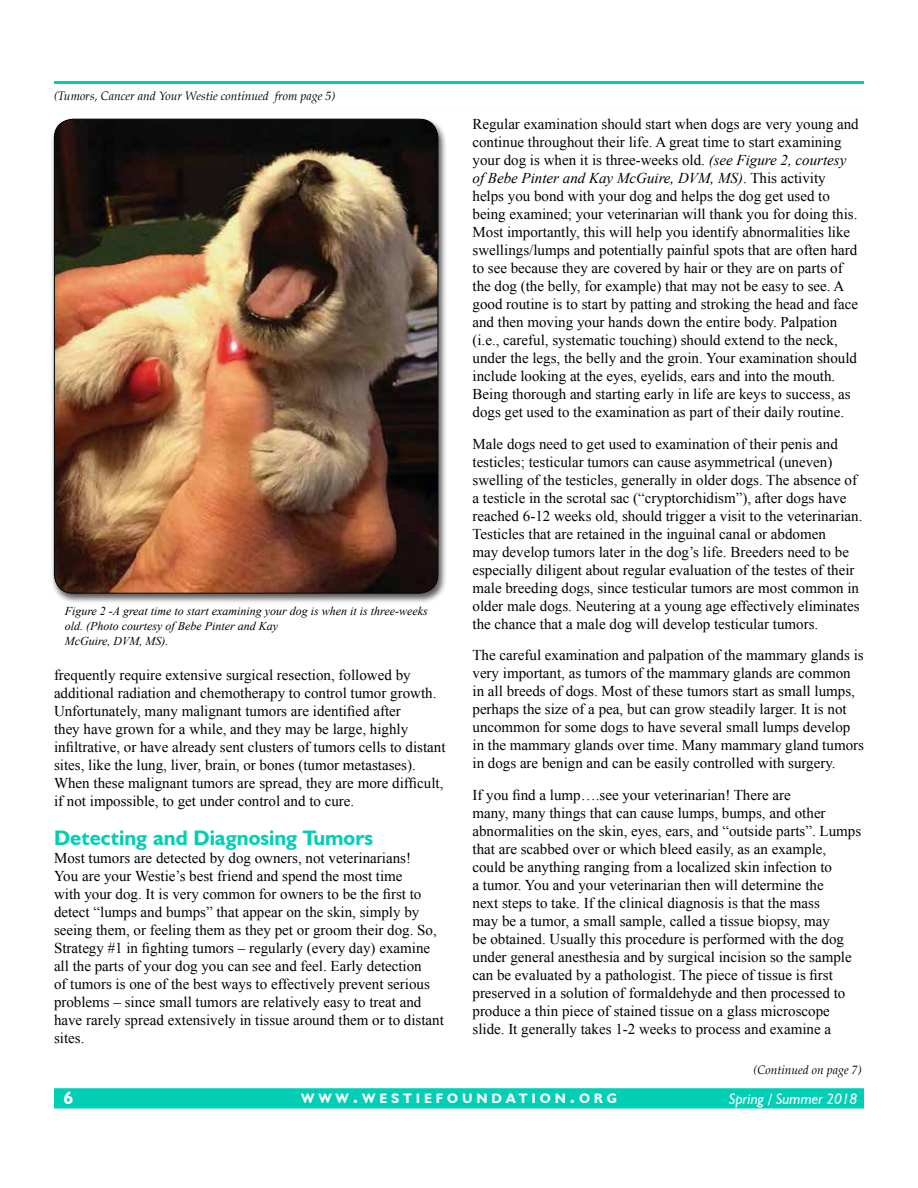
<style>
.page{position:relative;width:918px;height:1188px;background:#fff}
.page>*{position:absolute;margin:0;border:0;box-sizing:border-box;transform-origin:0 0}
.t1{font:700 21px "Humanist 521 BT";color:#00cfb5}
.t2{font:700 18px "Humanist 521 BT";color:#fff}
.t3{font:15px/18px "Times New Roman";color:#000}
.t4{font:italic 15px "Humanist 521 BT";color:#fff}
.t5{font:700 13.65px "Humanist 521 BT";letter-spacing:.285em;color:#fff}
.t6{font:italic 12px/15px "Times New Roman";color:#000}
.t7{font:italic 12px "Palatino";color:#000}
.s1{font-style:italic}
.s2{font-size:19.5px}
</style>
<div class="page">
<div style="left:54px;top:1088px;width:810px;height:20px;background:#00cfb5;border:2px solid #00cfb5"></div>
<hr style="left:54px;top:81px;width:810px;height:3px;background:#00cfb5">
<div style="left:51px;top:117px;width:396px;height:487px;background:#000;opacity:.65"></div>
<img style="left:54px;top:119px;width:384px;height:474px">
<p class="t7" style="left:54px;top:89px;width:283px">(Tumors, Cancer and Your Westie continued from page 5)</p>
<p class="t6" style="left:65px;top:604px;width:365px">Figure 2 -A great time to start examining your dog is when it is three-weeks old. (Photo courtesy of Bebe Pinter and Kay<br>McGuire, DVM, MS).</p>
<p class="t3" style="left:54px;top:666px;width:393px">frequently require extensive surgical resection, followed by additional radiation and chemotherapy to control tumor growth.<br>Unfortunately, many malignant tumors are identified after<br>they have grown for a while, and they may be large, highly infiltrative, or have already sent clusters of tumors cells to distant sites, like the lung, liver, brain, or bones (tumor metastases).<br>When these malignant tumors are spread, they are more difficult, if not impossible, to get under control and to cure.</p>
<h1 class="t1" style="left:54px;top:824px;width:321px">Detecting and Diagnosing Tumors</h1>
<p class="t3" style="left:54px;top:848px;width:391px">Most tumors are detected by dog owners, not veterinarians!<br>You are your Westie’s best friend and spend the most time<br>with your dog. It is very common for owners to be the first to detect “lumps and bumps” that appear on the skin, simply by seeing them, or feeling them as they pet or groom their dog. So, Strategy #1 in fighting tumors – regularly (every day) examine all the parts of your dog you can see and feel. Early detection<br>of tumors is one of the best ways to effectively prevent serious problems – since small tumors are relatively easy to treat and have rarely spread extensively in tissue around them or to distant sites.</p>
<p class="t3" style="left:472px;top:115px;width:388px">Regular examination should start when dogs are very young and continue throughout their life. A great time to start examining your dog is when it is three-weeks old. <span class="s1">(see Figure 2, courtesy of Bebe Pinter and Kay McGuire, DVM, MS)</span>. This activity helps you bond with your dog and helps the dog get used to being examined; your veterinarian will thank you for doing this.<br>Most importantly, this will help you identify abnormalities like swellings/lumps and potentially painful spots that are often hard to see because they are covered by hair or they are on parts of the dog (the belly, for example) that may not be easy to see. A good routine is to start by patting and stroking the head and face and then moving your hands down the entire body. Palpation (i.e., careful, systematic touching) should extend to the neck, under the legs, the belly and the groin. Your examination should include looking at the eyes, eyelids, ears and into the mouth.<br>Being thorough and starting early in life are keys to success, as dogs get used to the examination as part of their daily routine.</p>
<p class="t3" style="left:472px;top:434px;width:391px">Male dogs need to get used to examination of their penis and testicles; testicular tumors can cause asymmetrical (uneven) swelling of the testicles, generally in older dogs. The absence of a testicle in the scrotal sac (“cryptorchidism”), after dogs have reached 6-12 weeks old, should trigger a visit to the veterinarian.<br>Testicles that are retained in the inguinal canal or abdomen<br>may develop tumors later in the dog’s life. Breeders need to be especially diligent about regular evaluation of the testes of their male breeding dogs, since testicular tumors are most common in older male dogs. Neutering at a young age effectively eliminates the chance that a male dog will develop testicular tumors.</p>
<p class="t3" style="left:472px;top:646px;width:393px">The careful examination and palpation of the mammary glands is very important, as tumors of the mammary glands are common in all breeds of dogs. Most of these tumors start as small lumps, perhaps the size of a pea, but can grow steadily larger. It is not uncommon for some dogs to have several small lumps develop in the mammary glands over time. Many mammary gland tumors in dogs are benign and can be easily controlled with surgery.</p>
<p class="t3" style="left:472px;top:785px;width:390px">If you find a lump….see your veterinarian! There are<br>many, many things that can cause lumps, bumps, and other abnormalities on the skin, eyes, ears, and “outside parts”. Lumps that are scabbed over or which bleed easily, as an example, could be anything ranging from a localized skin infection to<br>a tumor. You and your veterinarian then will determine the<br>next steps to take. If the clinical diagnosis is that the mass<br>may be a tumor, a small sample, called a tissue biopsy, may<br>be obtained. Usually this procedure is performed with the dog under general anesthesia and by surgical incision so the sample can be evaluated by a pathologist. The piece of tissue is first preserved in a solution of formaldehyde and then processed to produce a thin piece of stained tissue on a glass microscope slide. It generally takes 1-2 weeks to process and examine a</p>
<p class="t7" style="left:754px;top:1063px;width:110px">(Continued on page 7)</p>
<p class="t2" style="left:64px;top:1087px;width:11px">6</p>
<p class="t5" style="left:301px;top:1090px;width:317px">WWW<span class="s2">.</span>WESTIEFOUNDATION<span class="s2">.</span>ORG</p>
<p class="t4" style="left:729px;top:1090px;width:129px">Spring / Summer 2018</p>
</div>
